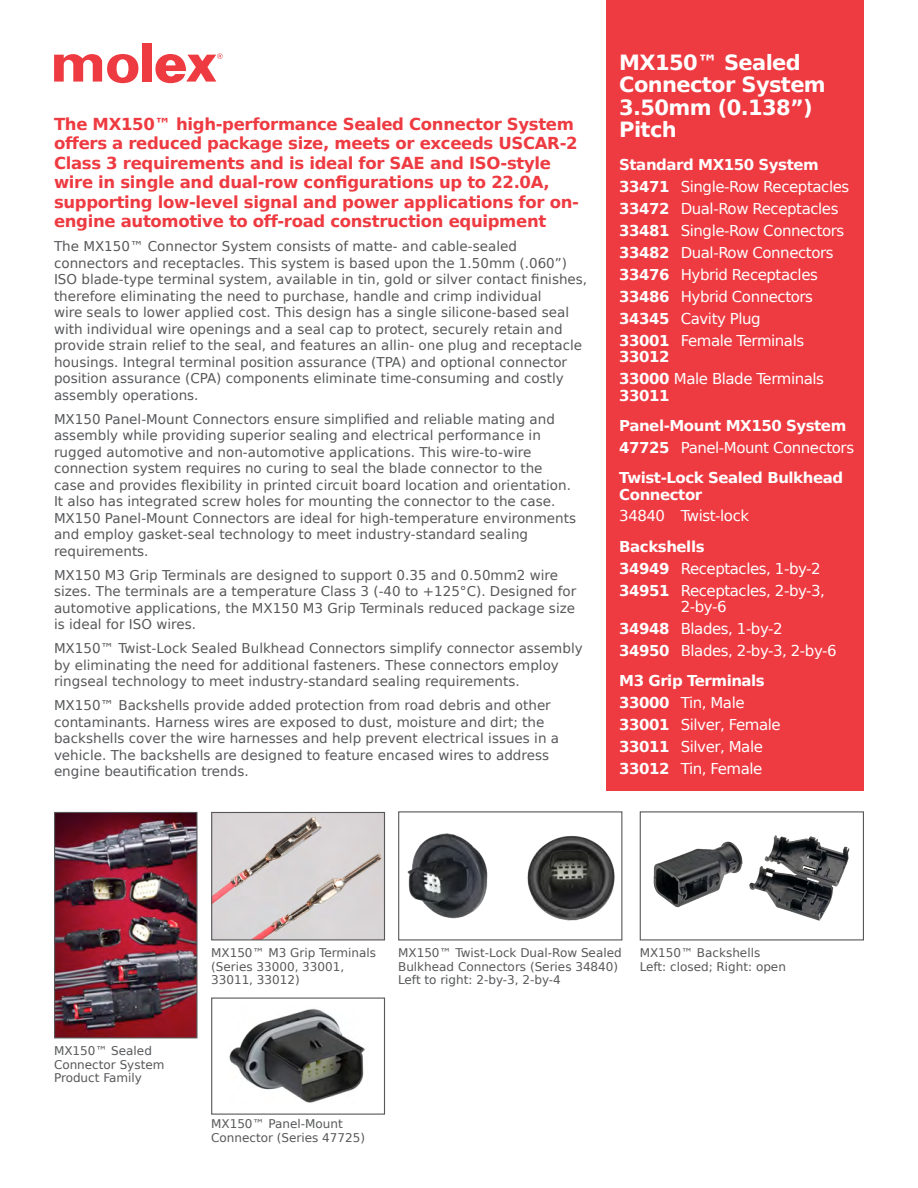
<style>
.page{position:relative;width:918px;height:1188px;background:#fff}
.page>*{position:absolute;margin:0;border:0;box-sizing:border-box;transform-origin:0 0}
.product_name{font:700 21px/22.5px "Bitstream Vera Sans";letter-spacing:-.03em;color:#fff}
.subhead_proposition{font:700 16.5px/19.5px "Bitstream Vera Sans";letter-spacing:-.02em;color:#ee3a41}
.subhead_red{font:15px/16.5px "Bitstream Vera Sans";letter-spacing:-.03em;color:#fff}
.subhead_red-2{font:700 15px/16.5px "Bitstream Vera Sans";letter-spacing:-.03em;color:#fff}
.text_body{font:13.5px/16.5px "Bitstream Vera Sans";color:#57585a}
.t1{font:12px/13.5px "Bitstream Vera Sans";color:#57585a}
.s1{font-weight:700}
</style>
<div class="page">
<div style="left:142px;top:43px;width:9px;height:39px;background:#ee3a41"></div>
<svg style="left:54px;top:54px;width:84px;height:29px"></svg>
<svg style="left:155px;top:53px;width:68px;height:30px"></svg>
<div style="left:606px;top:0;width:258px;height:791px;background:#ee3a41"></div>
<img style="left:229px;top:1008px;width:136px;height:95px">
<div style="left:211px;top:998px;width:174px;height:117px;border:1px solid #57585a"></div>
<img style="left:56px;top:814px;width:140px;height:222px">
<div style="left:54px;top:812px;width:144px;height:226px;border:1px solid #57585a"></div>
<img style="left:213px;top:814px;width:170px;height:124px">
<div style="left:211px;top:812px;width:174px;height:128px;border:1px solid #57585a"></div>
<img style="left:407px;top:833px;width:81px;height:86px">
<img style="left:527px;top:835px;width:88px;height:86px">
<div style="left:398px;top:811px;width:224px;height:129px;border:1px solid #57585a"></div>
<img style="left:653px;top:841px;width:90px;height:67px">
<img style="left:749px;top:835px;width:101px;height:86px">
<div style="left:640px;top:811px;width:224px;height:129px;border:1px solid #57585a"></div>
<p class="subhead_proposition" style="left:54px;top:114px;width:526px">The MX150™ high-performance Sealed Connector System offers a reduced package size, meets or exceeds USCAR-2<br>Class 3 requirements and is ideal for SAE and ISO-style wire in single and dual-row configurations up to 22.0A, supporting low-level signal and power applications for on&shy;engine automotive to off-road construction equipment</p>
<p class="text_body" style="left:54px;top:238px;width:535px">The MX150™ Connector System consists of matte- and cable-sealed connectors and receptacles. This system is based upon the 1.50mm (.060”)<br>ISO blade-type terminal system, available in tin, gold or silver contact finishes, therefore eliminating the need to purchase, handle and crimp individual<br>wire seals to lower applied cost. This design has a single silicone-based seal with individual wire openings and a seal cap to protect, securely retain and provide strain relief to the seal, and features an allin- one plug and receptacle housings. Integral terminal position assurance (TPA) and optional connector position assurance (CPA) components eliminate time-consuming and costly assembly operations.</p>
<p class="text_body" style="left:54px;top:411px;width:524px">MX150 Panel-Mount Connectors ensure simplified and reliable mating and assembly while providing superior sealing and electrical performance in rugged automotive and non-automotive applications. This wire-to-wire connection system requires no curing to seal the blade connector to the case and provides flexibility in printed circuit board location and orientation.<br>It also has integrated screw holes for mounting the connector to the case.<br>MX150 Panel-Mount Connectors are ideal for high-temperature environments and employ gasket-seal technology to meet industry-standard sealing requirements.</p>
<p class="text_body" style="left:54px;top:567px;width:524px">MX150 M3 Grip Terminals are designed to support 0.35 and 0.50mm2 wire sizes. The terminals are a temperature Class 3 (-40 to +125°C). Designed for automotive applications, the MX150 M3 Grip Terminals reduced package size is ideal for ISO wires.</p>
<p class="text_body" style="left:54px;top:640px;width:530px">MX150™ Twist-Lock Sealed Bulkhead Connectors simplify connector assembly by eliminating the need for additional fasteners. These connectors employ ringseal technology to meet industry-standard sealing requirements.</p>
<p class="text_body" style="left:54px;top:697px;width:507px">MX150™ Backshells provide added protection from road debris and other contaminants. Harness wires are exposed to dust, moisture and dirt; the backshells cover the wire harnesses and help prevent electrical issues in a vehicle. The backshells are designed to feature encased wires to address engine beautification trends.</p>
<p class="product_name" style="left:619px;top:51px;width:208px">MX150™ Sealed<br>Connector System<br>3.50mm (0.138”)<br>Pitch</p>
<p class="subhead_red-2" style="left:619px;top:157px;width:201px">Standard MX150 System</p>
<p class="subhead_red" style="left:619px;top:179px;width:232px"><span class="s1">33471</span> Single-Row Receptacles</p>
<p class="subhead_red" style="left:619px;top:201px;width:221px"><span class="s1">33472</span> Dual-Row Receptacles</p>
<p class="subhead_red" style="left:619px;top:223px;width:227px"><span class="s1">33481</span> Single-Row Connectors</p>
<p class="subhead_red" style="left:619px;top:245px;width:216px"><span class="s1">33482</span> Dual-Row Connectors</p>
<p class="subhead_red" style="left:619px;top:267px;width:200px"><span class="s1">33476</span> Hybrid Receptacles</p>
<p class="subhead_red" style="left:619px;top:288px;width:195px"><span class="s1">33486</span> Hybrid Connectors</p>
<p class="subhead_red" style="left:619px;top:310px;width:143px"><span class="s1">34345</span> Cavity Plug</p>
<p class="subhead_red" style="left:619px;top:332px;width:186px"><span class="s1">33001</span> Female Terminals</p>
<p class="subhead_red-2" style="left:619px;top:349px;width:52px">33012</p>
<p class="subhead_red" style="left:619px;top:371px;width:206px"><span class="s1">33000</span> Male Blade Terminals</p>
<p class="subhead_red-2" style="left:619px;top:387px;width:52px">33011</p>
<p class="subhead_red-2" style="left:619px;top:417px;width:229px">Panel-Mount MX150 System</p>
<p class="subhead_red" style="left:619px;top:439px;width:236px"><span class="s1">47725</span> Panel-Mount Connectors</p>
<p class="subhead_red-2" style="left:619px;top:470px;width:225px">Twist-Lock Sealed Bulkhead<br>Connector</p>
<p class="subhead_red" style="left:619px;top:508px;width:131px">34840 Twist-lock</p>
<p class="subhead_red-2" style="left:619px;top:538px;width:87px">Backshells</p>
<p class="subhead_red" style="left:619px;top:560px;width:203px"><span class="s1">34949</span> Receptacles, 1-by-2</p>
<p class="subhead_red" style="left:681px;top:582px;width:146px;text-indent:-62px"><span class="s1">34951</span> Receptacles, 2-by-3,<br>2-by-6</p>
<p class="subhead_red" style="left:619px;top:621px;width:165px"><span class="s1">34948</span> Blades, 1-by-2</p>
<p class="subhead_red" style="left:619px;top:642px;width:219px"><span class="s1">34950</span> Blades, 2-by-3, 2-by-6</p>
<p class="subhead_red-2" style="left:619px;top:673px;width:147px">M3 Grip Terminals</p>
<p class="subhead_red" style="left:619px;top:695px;width:127px"><span class="s1">33000</span> Tin, Male</p>
<p class="subhead_red" style="left:619px;top:717px;width:163px"><span class="s1">33001</span> Silver, Female</p>
<p class="subhead_red" style="left:619px;top:738px;width:145px"><span class="s1">33011</span> Silver, Male</p>
<p class="subhead_red" style="left:619px;top:760px;width:145px"><span class="s1">33012</span> Tin, Female</p>
<p class="t1" style="left:54px;top:1044px;width:112px">MX150™ Sealed<br>Connector System<br>Product Family</p>
<p class="t1" style="left:211px;top:946px;width:167px">MX150™ M3 Grip Terminals</p>
<p class="t1" style="left:211px;top:960px;width:135px">(Series 33000, 33001,<br>33011, 33012)</p>
<p class="t1" style="left:398px;top:946px;width:225px">MX150™ Twist-Lock Dual-Row Sealed<br>Bulkhead Connectors (Series 34840)<br>Left to right: 2-by-3, 2-by-4</p>
<p class="t1" style="left:640px;top:946px;width:122px">MX150™ Backshells</p>
<p class="t1" style="left:640px;top:960px;width:148px">Left: closed; Right: open</p>
<p class="t1" style="left:211px;top:1118px;width:155px">MX150™ Panel-Mount<br>Connector (Series 47725)</p>
</div>
